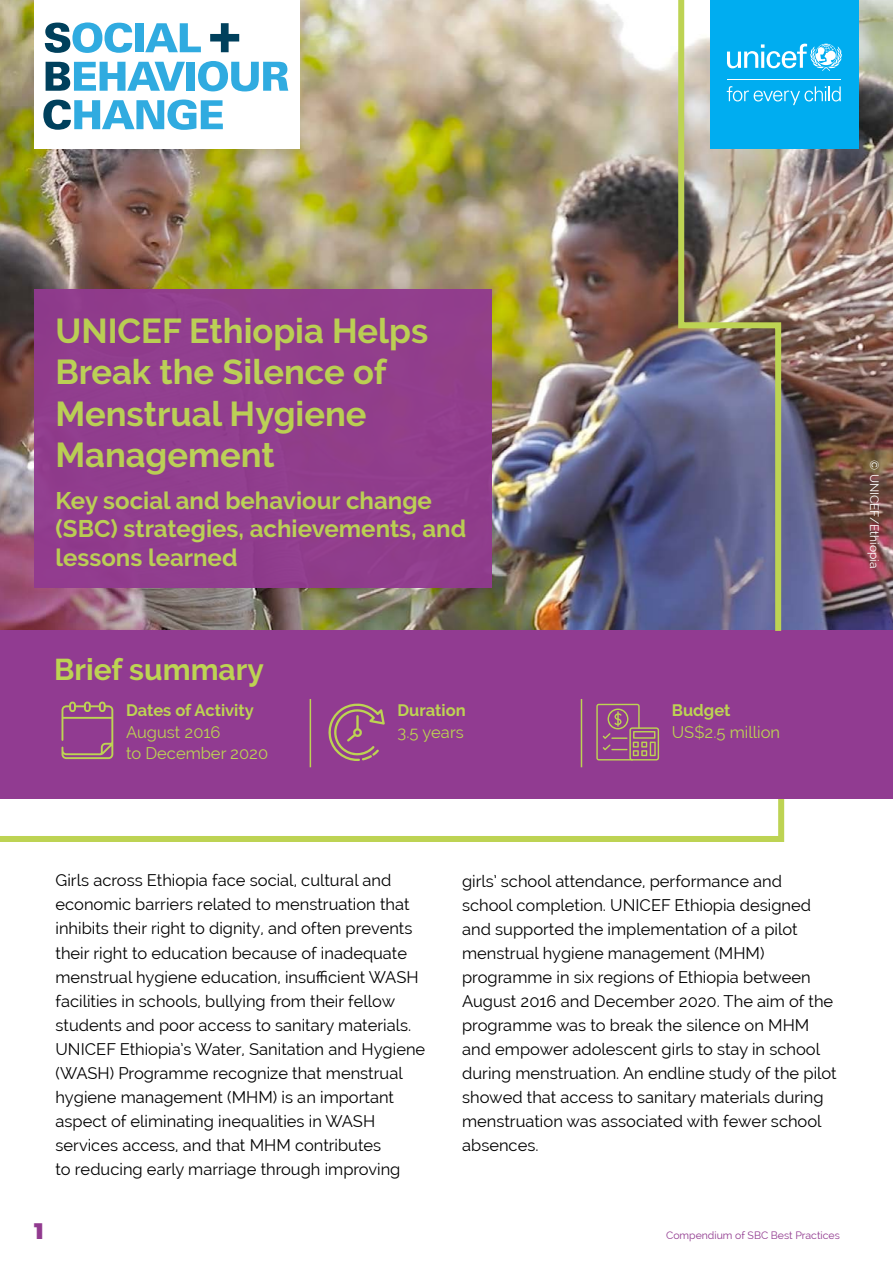
<style>
.page{position:relative;width:893px;height:1263px;background:#fff}
.page>*{position:absolute;margin:0;border:0;box-sizing:border-box;transform-origin:0 0}
.t1{font:700 34.5px/41.4px "Raleway";color:#bdd353}
.t2{font:700 30px "Raleway";color:#bdd353}
.t3{font:700 24px/28.8px "Raleway";color:#bdd353}
.t4{font:900 22.5px "Montserrat";color:#913a8f}
.t5{font:16.5px/24px "Raleway";color:#000}
.t6{font:16.5px/21.6px "Raleway";color:#bdd353}
.t7{font:700 16.5px "Raleway";color:#bdd353}
.t8{font:12px "Raleway";color:#fff}
.t9{font:10.5px "Raleway";color:#913a8f}
</style>
<div class="page">
<svg style="left:0;top:799px;width:785px;height:43px"></svg>
<img style="left:0;top:0;width:893px;height:631px">
<div style="left:710px;top:0;width:149px;height:149px;background:#00adf0"></div>
<hr style="left:727px;top:79px;width:114px;height:1px;background:#fff">
<svg style="left:784px;top:44px;width:58px;height:27px"></svg>
<svg style="left:784px;top:86px;width:57px;height:19px"></svg>
<div style="left:34px;top:0;width:266px;height:149px;background:#fff"></div>
<svg style="left:45px;top:22px;width:87px;height:31px"></svg>
<div style="left:135px;top:23px;width:9px;height:29px;background:#30abe0"></div>
<svg style="left:145px;top:23px;width:56px;height:29px"></svg>
<svg style="left:210px;top:23px;width:29px;height:29px"></svg>
<svg style="left:46px;top:62px;width:139px;height:29px"></svg>
<div style="left:187px;top:62px;width:8px;height:29px;background:#30abe0"></div>
<svg style="left:198px;top:61px;width:90px;height:30px"></svg>
<svg style="left:43px;top:100px;width:180px;height:30px"></svg>
<div style="left:0;top:631px;width:893px;height:168px;background:#913b91"></div>
<hr style="left:310px;top:699px;width:1px;height:68px;background:#bdd353">
<hr style="left:581px;top:699px;width:1px;height:68px;background:#bdd353">
<svg style="left:61px;top:701px;width:52px;height:58px"></svg>
<svg style="left:328px;top:703px;width:57px;height:58px"></svg>
<svg style="left:596px;top:704px;width:63px;height:56px"></svg>
<div style="left:34px;top:289px;width:457px;height:299px;background:#913a8f"></div>
<img style="left:675px;top:0;width:109px;height:631px">
<h1 class="t1" style="left:56px;top:310px;width:374px">UNICEF Ethiopia Helps<br>Break the Silence of<br>Menstrual Hygiene<br>Management</h1>
<h3 class="t3" style="left:56px;top:486px;width:412px">Key social and behaviour change (SBC) strategies, achievements, and lessons learned</h3>
<h2 class="t2" style="left:54px;top:653px;width:211px">Brief summary</h2>
<p class="t7" style="left:126px;top:701px;width:129px">Dates of Activity</p>
<p class="t6" style="left:126px;top:721px;width:144px">August 2016<br>to December 2020</p>
<p class="t7" style="left:397px;top:701px;width:70px">Duration</p>
<p class="t6" style="left:397px;top:721px;width:68px">3.5 years</p>
<p class="t7" style="left:672px;top:701px;width:60px">Budget</p>
<p class="t6" style="left:672px;top:721px;width:110px">US$2.5 million</p>
<p class="t8" style="left:881px;top:460px;width:110px;rotate:90deg">© UNICEF/Ethiopia</p>
<p class="t5" style="left:56px;top:869px;width:371px">Girls across Ethiopia face social, cultural and economic barriers related to menstruation that inhibits their right to dignity, and often prevents their right to education because of inadequate menstrual hygiene education, insufficient WASH facilities in schools, bullying from their fellow students and poor access to sanitary materials.<br>UNICEF Ethiopia’s Water, Sanitation and Hygiene (WASH) Programme recognize that menstrual hygiene management (MHM) is an important aspect of eliminating inequalities in WASH services access, and that MHM contributes<br>to reducing early marriage through improving</p>
<p class="t5" style="left:462px;top:869px;width:376px">girls’ school attendance, performance and school completion. UNICEF Ethiopia designed and supported the implementation of a pilot menstrual hygiene management (MHM) programme in six regions of Ethiopia between August 2016 and December 2020. The aim of the programme was to break the silence on MHM and empower adolescent girls to stay in school during menstruation. An endline study of the pilot showed that access to sanitary materials during menstruation was associated with fewer school absences.</p>
<h3 class="t4" style="left:34px;top:1214px;width:11px">1</h3>
<p class="t9" style="left:666px;top:1229px;width:175px">Compendium of SBC Best Practices</p>
</div>
